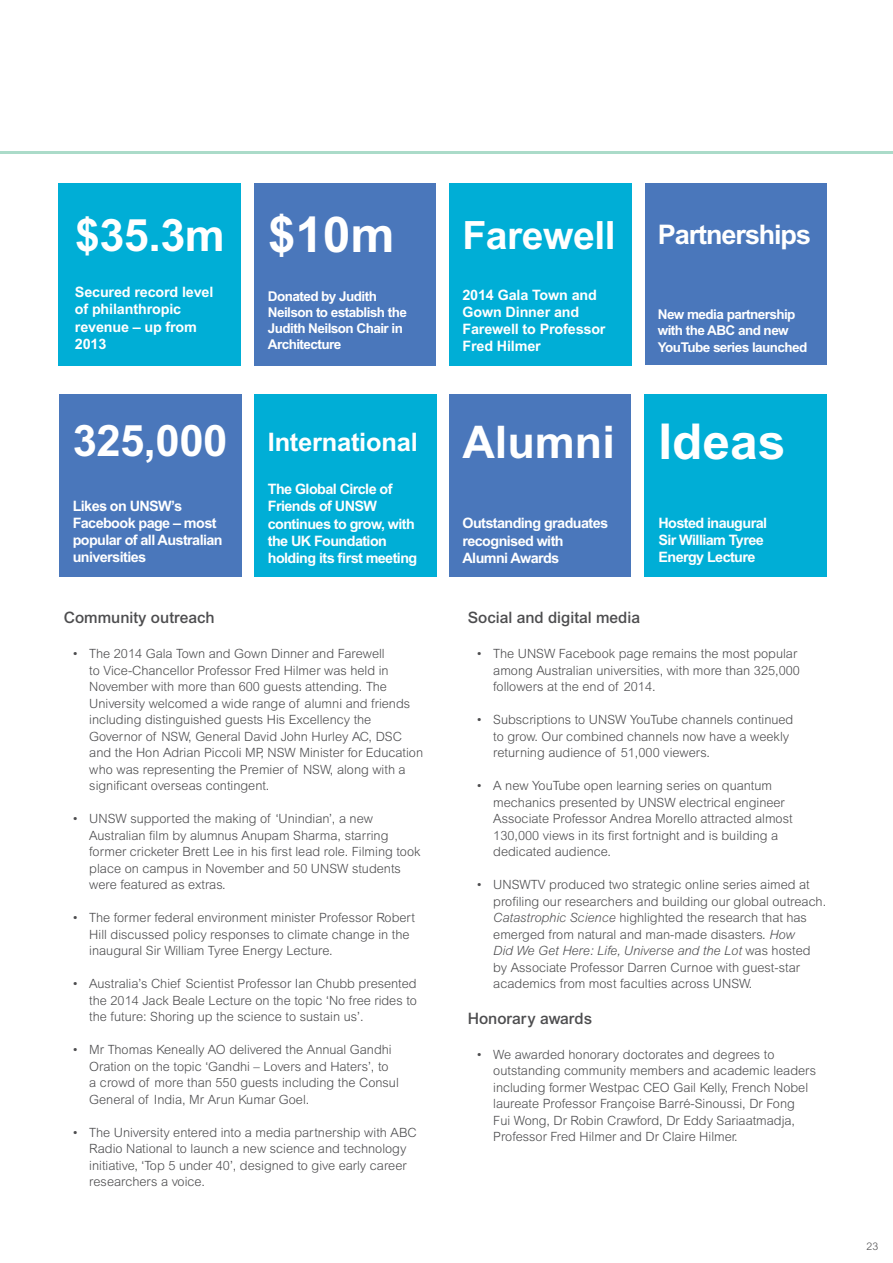
<style>
.page{position:relative;width:893px;height:1263px;background:#fff}
.page>*{position:absolute;margin:0;border:0;box-sizing:border-box;transform-origin:0 0}
.t1{font:700 49.5px "Arial MT Std";color:#fff}
.t2{font:700 45px "Arial MT Std";color:#fff}
.t3{font:700 44.85px "Arial MT Std";color:#fff}
.t4{font:700 43.5px "Arial MT Std";letter-spacing:-.01em;color:#fff}
.t5{font:700 39px "Arial MT Std";letter-spacing:-.01em;color:#fff}
.t6{font:700 27px "Arial MT Std";letter-spacing:-.04em;color:#fff}
.t7{font:700 25.5px "Arial MT Std";letter-spacing:-.01em;color:#fff}
.t8{font:500 15.75px "Arial MT Std";color:#4d4d4f}
.t9{font:700 14.4px/17.2px "Arial MT Std";letter-spacing:-.04em;color:#fff}
.t10{font:700 14.4px/17.2px "Arial MT Std";letter-spacing:-.01em;color:#fff}
.t11{font:700 13.5px/16.2px "Arial MT Std";letter-spacing:-.04em;color:#fff}
.t12{font:300 12.75px/16.5px "Arial MT Std";color:#4d4d4f}
.t13{font:300 10.5px "Arial MT Std";color:#4d4d4f}
.s1{font-style:italic}
</style>
<div class="page">
<hr style="left:0;top:152px;width:893px;height:2px;background:#abdbc9">
<div style="left:59px;top:183px;width:182px;height:182px;background:#00aed6"></div>
<div style="left:254px;top:183px;width:182px;height:182px;background:#4a77bb"></div>
<div style="left:450px;top:183px;width:182px;height:182px;background:#00aed6"></div>
<div style="left:450px;top:394px;width:181px;height:183px;background:#4a77bb"></div>
<div style="left:645px;top:183px;width:182px;height:182px;background:#4a77bb"></div>
<div style="left:59px;top:395px;width:182px;height:182px;background:#4a77bb"></div>
<div style="left:645px;top:395px;width:182px;height:182px;background:#00aed6"></div>
<div style="left:254px;top:395px;width:182px;height:182px;background:#00aed6"></div>
<h3 class="t3" style="left:75px;top:209px;width:151px">$35.3m</h3>
<p class="t10" style="left:75px;top:283px;width:140px">Secured record level of philanthropic revenue – up from<br>2013</p>
<h3 class="t4" style="left:73px;top:415px;width:156px">325,000</h3>
<p class="t9" style="left:73px;top:497px;width:151px">Likes on UNSW’s<br>Facebook page – most popular of all Australian universities</p>
<h1 class="t1" style="left:268px;top:206px;width:128px">$10m</h1>
<p class="t11" style="left:268px;top:288px;width:141px">Donated by Judith<br>Neilson to establish the<br>Judith Neilson Chair in<br>Architecture</p>
<h3 class="t7" style="left:268px;top:427px;width:151px">International</h3>
<p class="t9" style="left:268px;top:480px;width:151px">The Global Circle of<br>Friends of UNSW continues to grow, with the UK Foundation holding its first meeting</p>
<p class="t8" style="left:64px;top:608px;width:152px">Community outreach</p>
<p class="t12" style="left:89px;top:645px;width:335px;text-indent:-17px">• The 2014 Gala Town and Gown Dinner and Farewell<br>to Vice-Chancellor Professor Fred Hilmer was held in November with more than 600 guests attending. The University welcomed a wide range of alumni and friends including distinguished guests His Excellency the Governor of NSW, General David John Hurley AC, DSC and the Hon Adrian Piccoli MP, NSW Minister for Education who was representing the Premier of NSW, along with a significant overseas contingent.</p>
<p class="t12" style="left:89px;top:810px;width:333px;text-indent:-17px">• UNSW supported the making of ‘Unindian’, a new Australian film by alumnus Anupam Sharma, starring former cricketer Brett Lee in his first lead role. Filming took place on campus in November and 50 UNSW students were featured as extras.</p>
<p class="t12" style="left:89px;top:909px;width:327px;text-indent:-17px">• The former federal environment minister Professor Robert<br>Hill discussed policy responses to climate change in the inaugural Sir William Tyree Energy Lecture.</p>
<p class="t12" style="left:89px;top:975px;width:329px;text-align:justify;text-indent:-17px">• Australia’s Chief Scientist Professor Ian Chubb presented the 2014 Jack Beale Lecture on the topic ‘No free rides to the future: Shoring up the science to sustain us’.</p>
<p class="t12" style="left:89px;top:1041px;width:311px;text-indent:-17px">• Mr Thomas Keneally AO delivered the Annual Gandhi Oration on the topic ‘Gandhi – Lovers and Haters’, to a crowd of more than 550 guests including the Consul General of India, Mr Arun Kumar Goel.</p>
<p class="t12" style="left:89px;top:1124px;width:329px;text-indent:-17px">• The University entered into a media partnership with ABC Radio National to launch a new science and technology initiative, ‘Top 5 under 40’, designed to give early career researchers a voice.</p>
<h3 class="t5" style="left:462px;top:212px;width:155px">Farewell</h3>
<h3 class="t6" style="left:658px;top:219px;width:155px">Partnerships</h3>
<p class="t10" style="left:462px;top:286px;width:145px">2014 Gala Town and<br>Gown Dinner and<br>Farewell to Professor<br>Fred Hilmer</p>
<p class="t11" style="left:658px;top:306px;width:151px">New media partnership with the ABC and new<br>YouTube series launched</p>
<h2 class="t2" style="left:462px;top:415px;width:154px">Alumni</h2>
<h1 class="t1" style="left:658px;top:412px;width:128px">Ideas</h1>
<p class="t9" style="left:462px;top:514px;width:147px">Outstanding graduates recognised with<br>Alumni Awards</p>
<p class="t9" style="left:658px;top:514px;width:110px">Hosted inaugural<br>Sir William Tyree<br>Energy Lecture</p>
<p class="t8" style="left:468px;top:608px;width:174px">Social and digital media</p>
<p class="t12" style="left:493px;top:645px;width:308px;text-indent:-17px">• The UNSW Facebook page remains the most popular among Australian universities, with more than 325,000 followers at the end of 2014.</p>
<p class="t12" style="left:493px;top:711px;width:302px;text-indent:-17px">• Subscriptions to UNSW YouTube channels continued to grow. Our combined channels now have a weekly returning audience of 51,000 viewers.</p>
<p class="t12" style="left:493px;top:777px;width:301px;text-indent:-17px">• A new YouTube open learning series on quantum mechanics presented by UNSW electrical engineer Associate Professor Andrea Morello attracted almost 130,000 views in its first fortnight and is building a dedicated audience.</p>
<p class="t12" style="left:493px;top:876px;width:334px;text-indent:-17px">• UNSWTV produced two strategic online series aimed at profiling our researchers and building our global outreach.<br><span class="s1">Catastrophic Science</span> highlighted the research that has emerged from natural and man-made disasters. <span class="s1">How<br>Did We Get Here: Life, Universe and the Lot</span> was hosted by Associate Professor Darren Curnoe with guest-star academics from most faculties across UNSW.</p>
<p class="t8" style="left:468px;top:1009px;width:126px">Honorary awards</p>
<p class="t12" style="left:493px;top:1046px;width:324px;text-indent:-17px">• We awarded honorary doctorates and degrees to outstanding community members and academic leaders including former Westpac CEO Gail Kelly, French Nobel laureate Professor Françoise Barré-Sinoussi, Dr Fong<br>Fui Wong, Dr Robin Crawford, Dr Eddy Sariaatmadja, Professor Fred Hilmer and Dr Claire Hilmer.</p>
<p class="t13" style="left:867px;top:1241px;width:13px">23</p>
</div>
